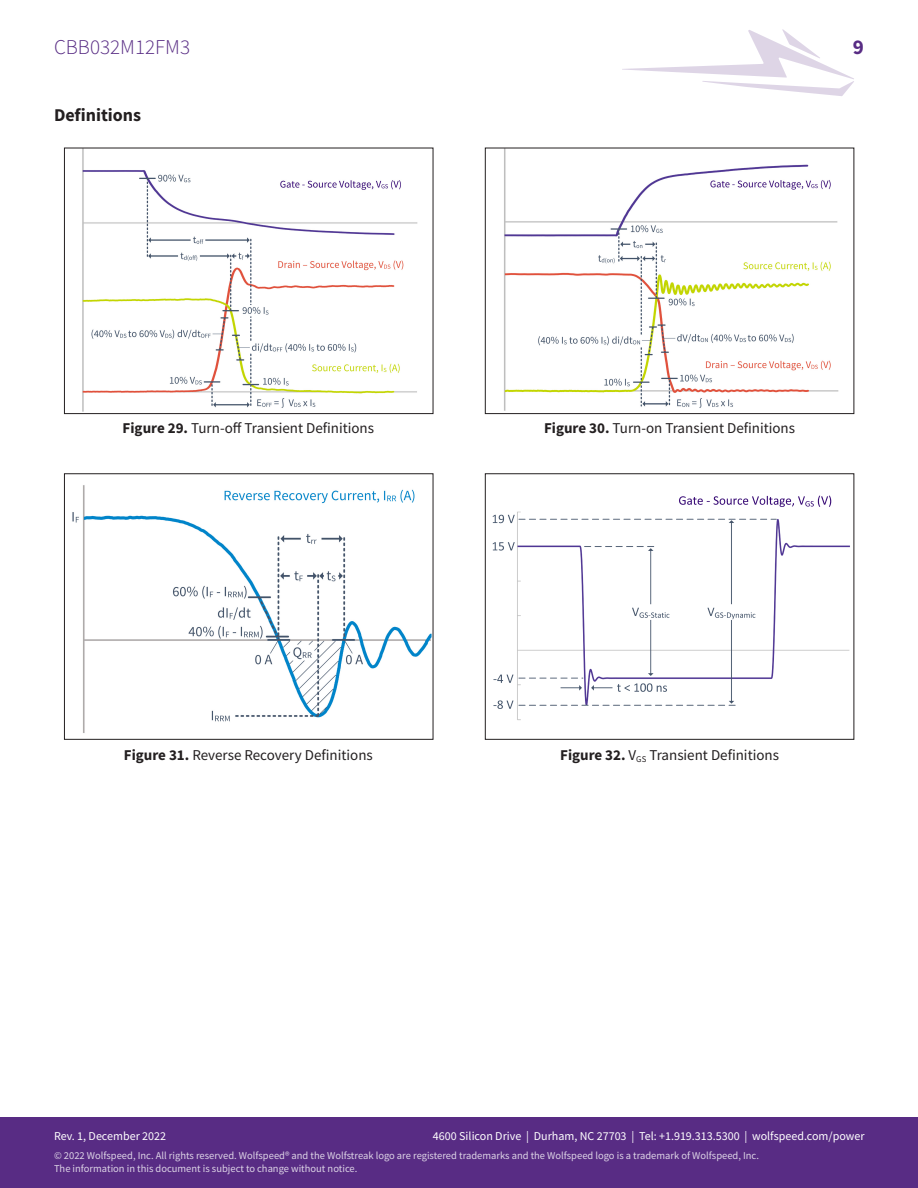
<style>
.page{position:relative;width:918px;height:1188px;background:#fff}
.page>*{position:absolute;margin:0;border:0;box-sizing:border-box;transform-origin:0 0}
.t1{font:300 21px "Source Sans Pro";color:#582c84}
.t2{font:700 21px "Source Sans Pro";color:#582c84}
.Section{font:700 18px "Source Sans Pro";color:#231f20}
.Section-2{font:15px "Source Sans Pro";color:#231f20}
.t3{font:12px "Source Sans Pro";color:#fff}
.t4{font:10.5px/12.6px "Source Sans Pro";color:#fff}
.s1{font-weight:700}
</style>
<div class="page">
<svg style="left:622px;top:29px;width:232px;height:67px"></svg>
<div style="left:0;top:1118px;width:918px;height:70px;background:#582c84"></div>
<img style="left:72px;top:485px;width:359px;height:248px">
<div style="left:64px;top:473px;width:369px;height:267px;border:1px solid #231f20"></div>
<img style="left:492px;top:495px;width:358px;height:225px">
<div style="left:485px;top:473px;width:369px;height:267px;border:1px solid #231f20"></div>
<img style="left:82px;top:150px;width:336px;height:262px">
<div style="left:64px;top:148px;width:369px;height:266px;border:1px solid #231f20"></div>
<img style="left:504px;top:150px;width:335px;height:261px">
<div style="left:485px;top:148px;width:369px;height:266px;border:1px solid #231f20"></div>
<h1 class="t1" style="left:54px;top:34px;width:138px">CBB032M12FM3</h1>
<h1 class="t2" style="left:853px;top:33px;width:13px">9</h1>
<p class="Section" style="left:54px;top:103px;width:89px">Definitions</p>
<p class="Section-2" style="left:123px;top:419px;width:253px"><span class="s1">Figure 29.</span> Turn-off Transient Definitions</p>
<p class="Section-2" style="left:544px;top:419px;width:253px"><span class="s1">Figure 30.</span> Turn-on Transient Definitions</p>
<p class="Section-2" style="left:124px;top:745px;width:251px"><span class="s1">Figure 31.</span> Reverse Recovery Definitions</p>
<p class="Section-2" style="left:560px;top:745px;width:220px"><span class="s1">Figure 32.</span> V<sub>GS</sub> Transient Definitions</p>
<p class="t3" style="left:433px;top:1129px;width:433px">4600 Silicon Drive | Durham, NC 27703 | Tel: +1.919.313.5300 | wolfspeed.com/power</p>
<p class="t3" style="left:54px;top:1129px;width:114px">Rev. 1, December 2022</p>
<p class="t4" style="left:54px;top:1149px;width:707px">© 2022 Wolfspeed, Inc. All rights reserved. Wolfspeed® and the Wolfstreak logo are registered trademarks and the Wolfspeed logo is a trademark of Wolfspeed, Inc.<br>The information in this document is subject to change without notice.</p>
</div>
